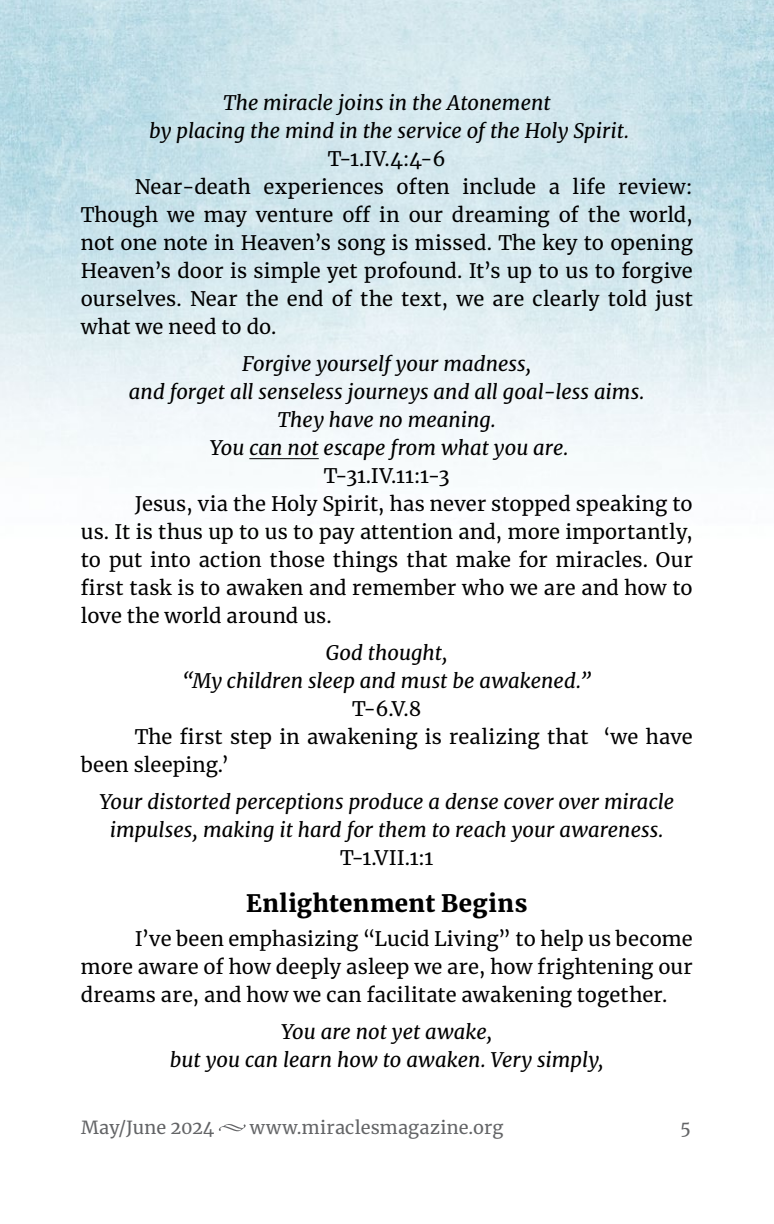
<style>
.page{position:relative;width:774px;height:1224px;background:#fff}
.page>*{position:absolute;margin:0;border:0;box-sizing:border-box;transform-origin:0 0}
.t1{font:900 24px "Merriweather";letter-spacing:.015em;color:#000}
.t2{font:20px/28px "Merriweather";letter-spacing:.01em;color:#000;text-align:justify}
.t3{font:italic 20px/28px "Merriweather";letter-spacing:.005em;color:#000;text-align:center}
.t4{font:18px "Merriweather";letter-spacing:.015em;color:#636466}
</style>
<div class="page">
<svg style="left:219px;top:1124px;width:27px;height:7px"></svg>
<img style="left:0;top:0;width:774px;height:475px">
<hr style="left:249px;top:458px;width:70px;height:1px;background:#000">
<p class="t3" style="left:149px;top:88px;width:482px">The miracle joins in the Atonement<br>by placing the mind in the service of the Holy Spirit.</p>
<p class="t2" style="left:328px;top:144px;width:119px">T-1.IV.4:4-6</p>
<p class="t2" style="left:135px;top:172px;width:559px">Near-death experiences often include a life review:</p>
<p class="t2" style="left:81px;top:200px;width:613px">Though we may venture off in our dreaming of the world,</p>
<p class="t2" style="left:81px;top:228px;width:614px">not one note in Heaven’s song is missed. The key to opening</p>
<p class="t2" style="left:81px;top:256px;width:613px">Heaven’s door is simple yet profound. It’s up to us to forgive</p>
<p class="t2" style="left:81px;top:284px;width:614px">ourselves. Near the end of the text, we are clearly told just</p>
<p class="t2" style="left:81px;top:312px;width:197px">what we need to do.</p>
<p class="t3" style="left:129px;top:349px;width:517px">Forgive yourself your madness,<br>and forget all senseless journeys and all goal-less aims.<br>They have no meaning.<br>You can not escape from what you are.</p>
<p class="t2" style="left:324px;top:461px;width:127px">T-31.IV.11:1-3</p>
<p class="t2" style="left:135px;top:489px;width:559px">Jesus, via the Holy Spirit, has never stopped speaking to</p>
<p class="t2" style="left:81px;top:517px;width:613px">us. It is thus up to us to pay attention and, more importantly,</p>
<p class="t2" style="left:81px;top:545px;width:614px">to put into action those things that make for miracles. Our</p>
<p class="t2" style="left:81px;top:573px;width:613px">first task is to awaken and remember who we are and how to</p>
<p class="t2" style="left:81px;top:601px;width:252px">love the world around us.</p>
<p class="t3" style="left:182px;top:638px;width:410px">God thought,<br>“My children sleep and must be awakened.”</p>
<p class="t2" style="left:352px;top:694px;width:71px">T-6.V.8</p>
<p class="t2" style="left:135px;top:722px;width:560px">The first step in awakening is realizing that ‘we have</p>
<p class="t2" style="left:81px;top:750px;width:150px">been sleeping.’</p>
<p class="t3" style="left:100px;top:787px;width:576px">Your distorted perceptions produce a dense cover over miracle impulses, making it hard for them to reach your awareness.</p>
<p class="t2" style="left:340px;top:843px;width:95px">T-1.VII.1:1</p>
<p class="t1" style="left:246px;top:887px;width:283px">Enlightenment Begins</p>
<p class="t2" style="left:81px;top:924px;width:613px;text-indent:54px">I’ve been emphasizing “Lucid Living” to help us become more aware of how deeply asleep we are, how frightening our dreams are, and how we can facilitate awakening together.</p>
<p class="t3" style="left:170px;top:1017px;width:435px">You are not yet awake,<br>but you can learn how to awaken. Very simply,</p>
<p class="t4" style="left:81px;top:1115px;width:135px">May/June 2024</p>
<p class="t4" style="left:250px;top:1115px;width:255px">www.miraclesmagazine.org</p>
<p class="t4" style="left:680px;top:1115px;width:12px">5</p>
</div>
